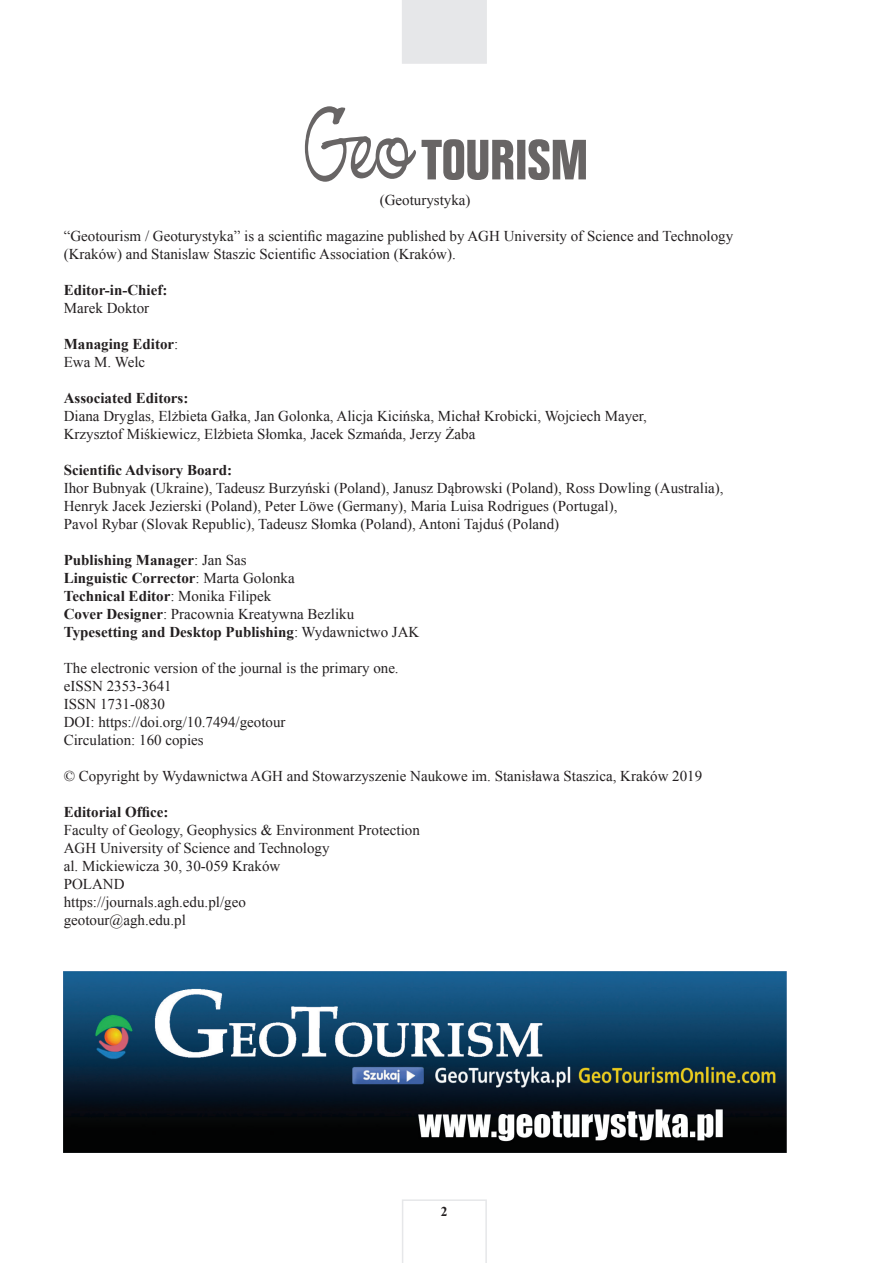
<style>
.page{position:relative;width:893px;height:1263px;background:#fff}
.page>*{position:absolute;margin:0;border:0;box-sizing:border-box;transform-origin:0 0}
.t1{font:15px/18px "Times New Roman";color:#231f20}
.t2{font:700 15px/18px "Times New Roman";color:#231f20}
.t3{font:700 13.5px "Times New Roman";color:#231f20}
.s1{font-weight:400}
</style>
<div class="page">
<svg style="left:402px;top:1199px;width:85px;height:64px"></svg>
<div style="left:402px;top:0;width:85px;height:64px;background:#e6e7e9"></div>
<img style="left:64px;top:972px;width:723px;height:181px">
<svg style="left:305px;top:106px;width:111px;height:76px"></svg>
<svg style="left:422px;top:139px;width:164px;height:41px"></svg>
<p class="t1" style="left:380px;top:191px;width:92px">(Geoturystyka)</p>
<p class="t1" style="left:64px;top:227px;width:671px">“Geotourism / Geoturystyka” is a scientific magazine published by AGH University of Science and Technology (Kraków) and Stanislaw Staszic Scientific Association (Kraków).</p>
<p class="t2" style="left:64px;top:281px;width:105px">Editor-in-Chief:</p>
<p class="t1" style="left:64px;top:299px;width:87px">Marek Doktor</p>
<p class="t2" style="left:64px;top:335px;width:116px">Managing Editor<span class="s1">:<br>Ewa M. Welc</span></p>
<p class="t2" style="left:64px;top:389px;width:126px">Associated Editors:</p>
<p class="t1" style="left:64px;top:407px;width:585px">Diana Dryglas, Elżbieta Gałka, Jan Golonka, Alicja Kicińska, Michał Krobicki, Wojciech Mayer,<br>Krzysztof Miśkiewicz, Elżbieta Słomka, Jacek Szmańda, Jerzy Żaba</p>
<p class="t2" style="left:64px;top:461px;width:170px">Scientific Advisory Board:</p>
<p class="t1" style="left:64px;top:479px;width:661px">Ihor Bubnyak (Ukraine), Tadeusz Burzyński (Poland), Janusz Dąbrowski (Poland), Ross Dowling (Australia),<br>Henryk Jacek Jezierski (Poland), Peter Löwe (Germany), Maria Luisa Rodrigues (Portugal),<br>Pavol Rybar (Slovak Republic), Tadeusz Słomka (Poland), Antoni Tajduś (Poland)</p>
<p class="t2" style="left:64px;top:551px;width:357px">Publishing Manager<span class="s1">: Jan Sas<br></span>Linguistic Corrector<span class="s1">: Marta Golonka<br></span>Technical Editor<span class="s1">: Monika Filipek<br></span>Cover Designer<span class="s1">: Pracownia Kreatywna Bezliku </span>Typesetting and Desktop Publishing<span class="s1">: Wydawnictwo JAK</span></p>
<p class="t1" style="left:64px;top:659px;width:336px">The electronic version of the journal is the primary one. eISSN 2353-3641<br>ISSN 1731-0830<br>DOI: https://doi.org/10.7494/geotour<br>Circulation: 160 copies</p>
<p class="t1" style="left:64px;top:767px;width:640px">© Copyright by Wydawnictwa AGH and Stowarzyszenie Naukowe im. Stanisława Staszica, Kraków 2019</p>
<p class="t2" style="left:64px;top:803px;width:106px">Editorial Office:</p>
<p class="t1" style="left:64px;top:821px;width:358px">Faculty of Geology, Geophysics &amp; Environment Protection AGH University of Science and Technology<br>al. Mickiewicza 30, 30-059 Kraków<br>POLAND<br>https://journals.agh.edu.pl/geo<br>geotour@agh.edu.pl</p>
<p class="t3" style="left:441px;top:1202px;width:8px">2</p>
</div>
